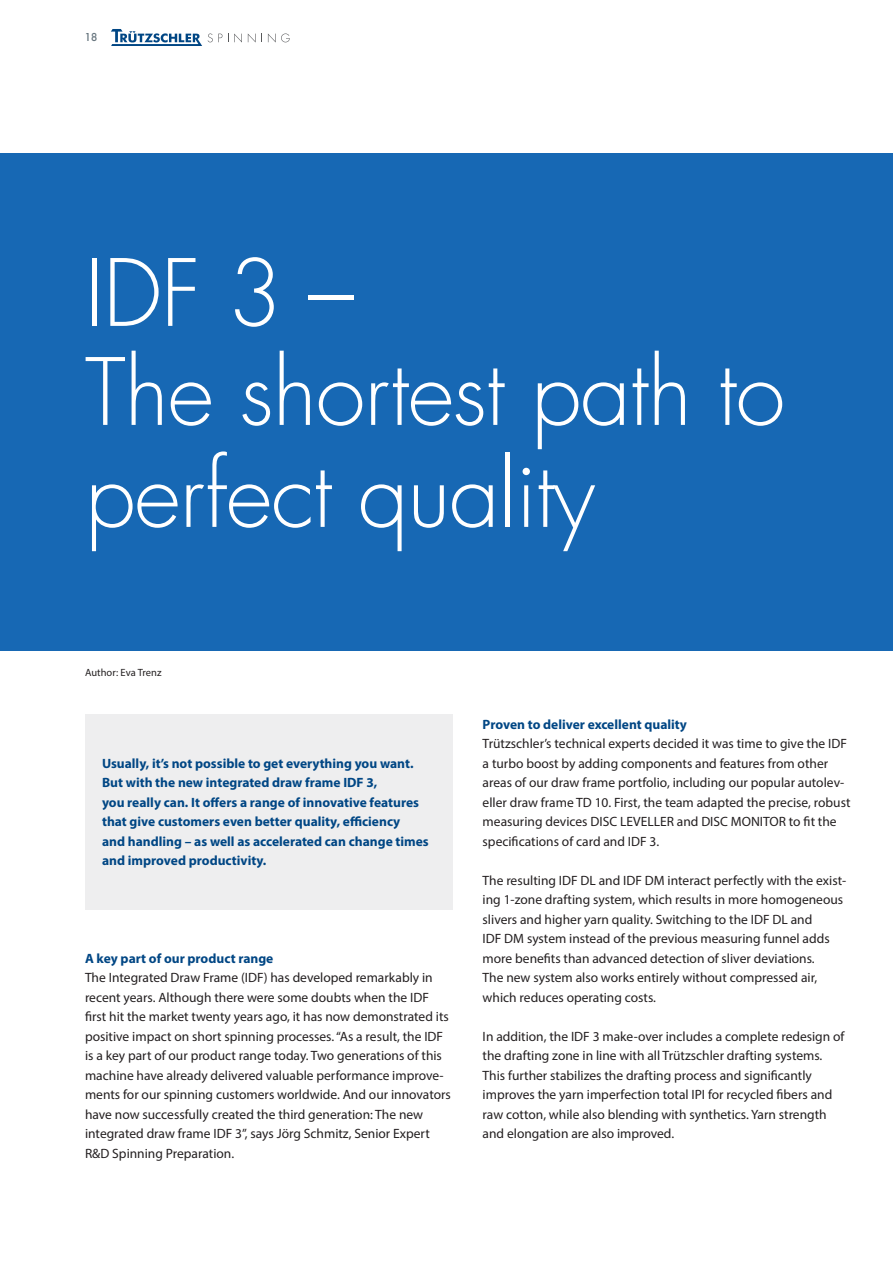
<style>
.page{position:relative;width:893px;height:1263px;background:#fff}
.page>*{position:absolute;margin:0;border:0;box-sizing:border-box;transform-origin:0 0}
.t1{font:300 90px/100.5px "Futura";letter-spacing:-.01em;color:#fff}
.t2{font:13.5px/19.5px "Myriad Pro";color:#231f20}
.t3{font:700 13.5px/19.5px "Myriad Pro";color:#004684}
.t4{font:500 12px "Futura PT";color:#68767f}
.t5{font:10.5px "Myriad Pro";letter-spacing:.005em;color:#231f20}
</style>
<div class="page">
<svg style="left:111px;top:29px;width:91px;height:17px"></svg>
<svg style="left:208px;top:34px;width:14px;height:8px"></svg>
<svg style="left:228px;top:34px;width:14px;height:9px"></svg>
<svg style="left:248px;top:34px;width:14px;height:9px"></svg>
<svg style="left:268px;top:34px;width:22px;height:9px"></svg>
<div style="left:0;top:153px;width:893px;height:498px;background:#1768b4"></div>
<div style="left:85px;top:714px;width:368px;height:196px;background:#eeeeef"></div>
<p class="t4" style="left:85px;top:30px;width:15px">18</p>
<p class="t1" style="left:85px;top:245px;width:702px">IDF 3 –<br>The shortest path to perfect quality</p>
<p class="t5" style="left:85px;top:665px;width:78px">Author: Eva Trenz</p>
<p class="t3" style="left:102px;top:753px;width:328px">Usually, it’s not possible to get everything you want.<br>But with the new integrated draw frame IDF 3,<br>you really can. It offers a range of innovative features that give customers even better quality, efficiency<br>and handling – as well as accelerated can change times and improved productivity.</p>
<p class="t3" style="left:85px;top:948px;width:190px">A key part of our product range</p>
<p class="t2" style="left:85px;top:968px;width:367px">The Integrated Draw Frame (IDF) has developed remarkably in recent years. Although there were some doubts when the IDF first hit the market twenty years ago, it has now demonstrated its positive impact on short spinning processes. “As a result, the IDF is a key part of our product range today. Two generations of this machine have already delivered valuable performance improve&shy;ments for our spinning customers worldwide. And our innovators have now successfully created the third generation: The new integrated draw frame IDF 3”, says Jörg Schmitz, Senior Expert R&amp;D Spinning Preparation.</p>
<p class="t3" style="left:483px;top:714px;width:206px">Proven to deliver excellent quality</p>
<p class="t2" style="left:483px;top:733px;width:369px">Trützschler’s technical experts decided it was time to give the IDF a turbo boost by adding components and features from other areas of our draw frame portfolio, including our popular autolev&shy;eller draw frame TD 10. First, the team adapted the precise, robust measuring devices DISC LEVELLER and DISC MONITOR to fit the specifications of card and IDF 3.</p>
<p class="t2" style="left:483px;top:870px;width:365px">The resulting IDF DL and IDF DM interact perfectly with the exist&shy;ing 1-zone drafting system, which results in more homogeneous slivers and higher yarn quality. Switching to the IDF DL and<br>IDF DM system instead of the previous measuring funnel adds more benefits than advanced detection of sliver deviations.<br>The new system also works entirely without compressed air, which reduces operating costs.</p>
<p class="t2" style="left:483px;top:1026px;width:363px">In addition, the IDF 3 make-over includes a complete redesign of the drafting zone in line with all Trützschler drafting systems.<br>This further stabilizes the drafting process and significantly improves the yarn imperfection total IPI for recycled fibers and raw cotton, while also blending with synthetics. Yarn strength and elongation are also improved.</p>
</div>
